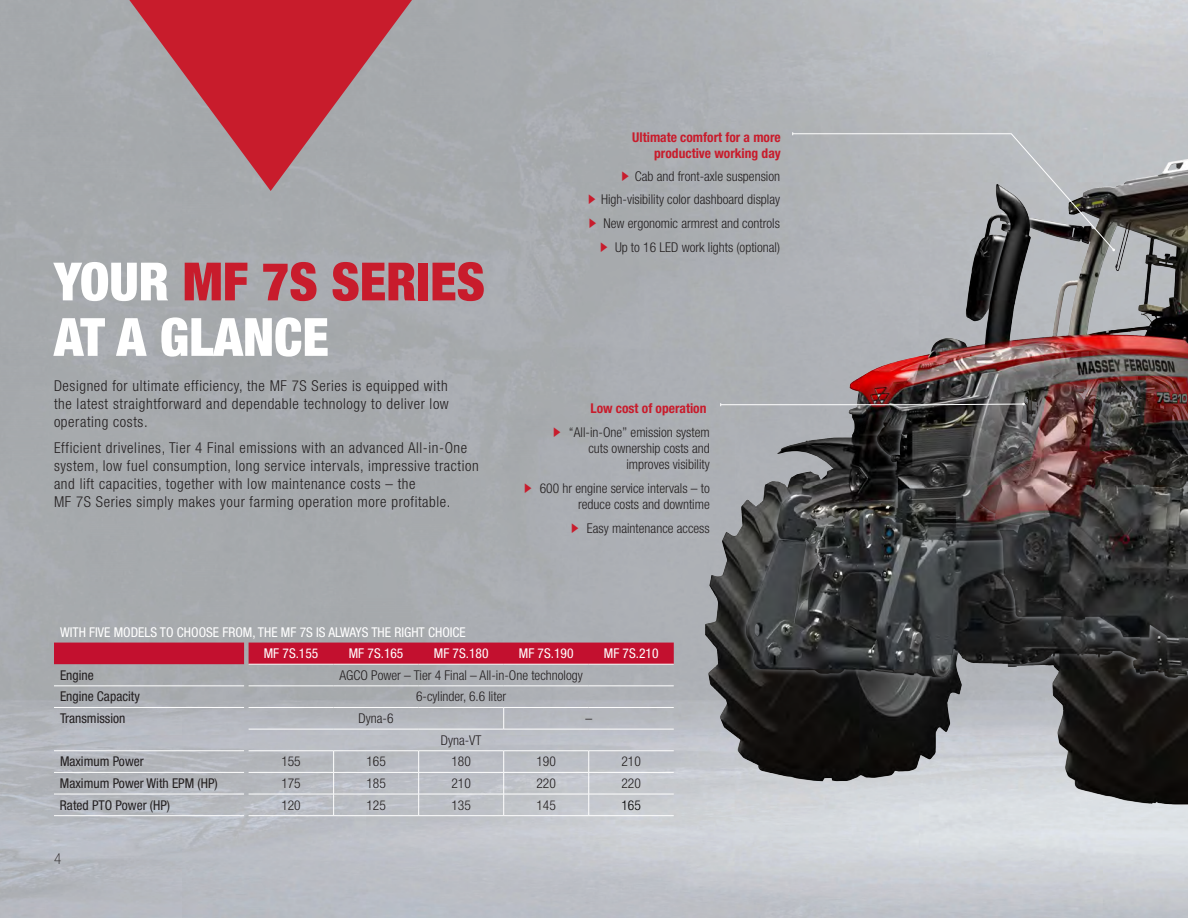
<style>
.page{position:relative;width:1188px;height:918px;background:#fff}
.page>*{position:absolute;margin:0;border:0;box-sizing:border-box;transform-origin:0 0}
.t1{font:900 condensed 52.8px/55.5px "Helvetica Neue";color:#fff}
.t2{font:300 condensed 15px/18px "Helvetica Neue LT Std";letter-spacing:.04em;color:#231f20;text-align:justify}
.t3{font:100 condensed 15px "Helvetica Neue";color:#231f20}
.t4{font:300 condensed 13.5px/23.7px "Helvetica Neue LT Std";color:#231f20;text-align:right}
.t5{font:condensed 13.5px/21.6px "Helvetica Neue LT Std";color:#fff}
.t6{font:condensed 13.5px "Helvetica Neue LT Std";color:#231f20}
.t7{font:700 condensed 13.5px/15.8px "Helvetica Neue LT Std";color:#c81c2c;text-align:right}
.t8{font:300 condensed 13.5px "Helvetica Neue LT Std";color:#000001}
.s1{color:#c81c2c}
.s2{font-weight:700;color:#c81c2c}
.s3{font-family:"Helvetica Neue"}
</style>
<div class="page">
<img style="left:0;top:0;width:1188px;height:918px">
<div style="left:54px;top:643px;width:620px;height:21px;background:#c3102f"></div>
<hr style="left:249px;top:664px;width:85px;height:1px;background:#fff">
<hr style="left:334px;top:664px;width:85px;height:1px;background:#fff">
<hr style="left:419px;top:664px;width:85px;height:1px;background:#fff">
<hr style="left:504px;top:664px;width:85px;height:1px;background:#fff">
<hr style="left:589px;top:664px;width:85px;height:1px;background:#fff">
<hr style="left:54px;top:686px;width:190px;height:1px;background:#fff">
<hr style="left:249px;top:686px;width:85px;height:1px;background:#fff">
<hr style="left:334px;top:686px;width:85px;height:1px;background:#fff">
<hr style="left:419px;top:686px;width:85px;height:1px;background:#fff">
<hr style="left:504px;top:686px;width:85px;height:1px;background:#fff">
<hr style="left:589px;top:686px;width:85px;height:1px;background:#fff">
<hr style="left:54px;top:707px;width:190px;height:1px;background:#fff">
<hr style="left:249px;top:707px;width:85px;height:1px;background:#fff">
<hr style="left:334px;top:707px;width:85px;height:1px;background:#fff">
<hr style="left:419px;top:707px;width:85px;height:1px;background:#fff">
<hr style="left:504px;top:707px;width:85px;height:1px;background:#fff">
<hr style="left:589px;top:707px;width:85px;height:1px;background:#fff">
<hr style="left:249px;top:751px;width:85px;height:1px;background:#fff">
<hr style="left:334px;top:751px;width:85px;height:1px;background:#fff">
<hr style="left:419px;top:751px;width:85px;height:1px;background:#fff">
<hr style="left:504px;top:751px;width:85px;height:1px;background:#fff">
<hr style="left:249px;top:729px;width:85px;height:1px;background:#fff">
<hr style="left:334px;top:729px;width:85px;height:1px;background:#fff">
<hr style="left:419px;top:729px;width:85px;height:1px;background:#fff">
<svg style="left:503px;top:708px;width:1px;height:21px"></svg>
<hr style="left:504px;top:729px;width:85px;height:1px;background:#fff">
<hr style="left:589px;top:729px;width:85px;height:1px;background:#fff">
<hr style="left:54px;top:751px;width:190px;height:1px;background:#fff">
<hr style="left:54px;top:772px;width:190px;height:1px;background:#fff">
<hr style="left:249px;top:772px;width:85px;height:1px;background:#fff">
<hr style="left:334px;top:772px;width:85px;height:1px;background:#fff">
<hr style="left:419px;top:772px;width:85px;height:1px;background:#fff">
<hr style="left:504px;top:772px;width:85px;height:1px;background:#fff">
<hr style="left:54px;top:815px;width:190px;height:1px;background:#fff">
<hr style="left:249px;top:815px;width:85px;height:1px;background:#fff">
<hr style="left:334px;top:815px;width:85px;height:1px;background:#fff">
<hr style="left:419px;top:815px;width:85px;height:1px;background:#fff">
<hr style="left:504px;top:815px;width:85px;height:1px;background:#fff">
<hr style="left:54px;top:794px;width:190px;height:1px;background:#fff">
<hr style="left:249px;top:794px;width:85px;height:1px;background:#fff">
<hr style="left:334px;top:794px;width:85px;height:1px;background:#fff">
<hr style="left:419px;top:794px;width:85px;height:1px;background:#fff">
<hr style="left:504px;top:794px;width:85px;height:1px;background:#fff">
<svg style="left:503px;top:751px;width:1px;height:64px"></svg>
<svg style="left:418px;top:752px;width:1px;height:63px"></svg>
<svg style="left:333px;top:752px;width:1px;height:63px"></svg>
<hr style="left:589px;top:751px;width:85px;height:1px;background:#fff">
<hr style="left:589px;top:772px;width:85px;height:1px;background:#fff">
<hr style="left:589px;top:794px;width:85px;height:1px;background:#fff">
<svg style="left:588px;top:751px;width:1px;height:64px"></svg>
<hr style="left:589px;top:815px;width:85px;height:1px;background:#fff">
<img style="left:677px;top:118px;width:511px;height:697px">
<svg style="left:792px;top:132px;width:323px;height:119px;background:#a6a8ab"></svg>
<svg style="left:720px;top:403px;width:305px;height:3px"></svg>
<svg style="left:129px;top:0;width:283px;height:191px;background:#b6626c"></svg>
<svg style="left:622px;top:172px;width:7px;height:9px"></svg>
<svg style="left:589px;top:195px;width:6px;height:9px"></svg>
<svg style="left:590px;top:219px;width:6px;height:9px"></svg>
<svg style="left:601px;top:243px;width:6px;height:9px"></svg>
<svg style="left:554px;top:428px;width:7px;height:9px"></svg>
<svg style="left:525px;top:484px;width:7px;height:9px"></svg>
<svg style="left:572px;top:524px;width:7px;height:9px"></svg>
<h1 class="t1" style="left:54px;top:253px;width:432px">YOUR <span class="s1">MF 7S SERIES<br></span>AT A GLANCE</h1>
<p class="t2" style="left:54px;top:376px;width:396px">Designed for ultimate efficiency, the MF 7S Series is equipped with the latest straightforward and dependable technology to deliver low operating costs.</p>
<p class="t2" style="left:54px;top:439px;width:426px;text-align:left">Efficient drivelines, Tier 4 Final emissions with an advanced All-in-One system, low fuel consumption, long service intervals, impressive traction and lift capacities, together with low maintenance costs – the<br>MF 7S Series simply makes your farming operation more profitable.</p>
<p class="t7" style="left:632px;top:130px;width:150px">Ultimate comfort for a more productive working day</p>
<p class="t4" style="left:601px;top:164px;width:181px">Cab and front-axle suspension High-visibility color dashboard display New ergonomic armrest and controls Up to 16 LED work lights (optional)</p>
<p class="t4" style="left:569px;top:396px;width:142px;line-height:24.5px"><span class="s2">Low cost of operation </span><span class="s3">‘‘</span>All-in-One’’ emission system</p>
<p class="t4" style="left:588px;top:440px;width:123px;line-height:15.8px">cuts ownership costs and improves visibility</p>
<p class="t4" style="left:540px;top:481px;width:172px;line-height:15.8px">600 hr engine service intervals – to reduce costs and downtime</p>
<p class="t4" style="left:587px;top:517px;width:124px">Easy maintenance access</p>
<p class="t5" style="left:264px;top:621px;width:204px;text-indent:-204px">WITH FIVE MODELS TO CHOOSE FROM, THE MF 7S IS ALWAYS THE RIGHT CHOICE<br>MF 7S.155</p>
<p class="t5" style="left:349px;top:643px;width:56px">MF 7S.165</p>
<p class="t5" style="left:434px;top:643px;width:56px">MF 7S.180</p>
<p class="t5" style="left:519px;top:643px;width:56px">MF 7S.190</p>
<p class="t5" style="left:604px;top:643px;width:56px">MF 7S.210</p>
<p class="t6" style="left:60px;top:667px;width:35px">Engine</p>
<p class="t4" style="left:340px;top:663px;width:245px">AGCO Power – Tier 4 Final – All-in-One technology</p>
<p class="t6" style="left:60px;top:689px;width:81px">Engine Capacity</p>
<p class="t4" style="left:416px;top:685px;width:92px">6-cylinder, 6.6 liter</p>
<p class="t6" style="left:60px;top:711px;width:67px">Transmission</p>
<p class="t4" style="left:359px;top:706px;width:36px">Dyna-6</p>
<p class="t4" style="left:585px;top:706px;width:8px">–</p>
<p class="t4" style="left:441px;top:728px;width:42px">Dyna-VT</p>
<p class="t6" style="left:60px;top:754px;width:85px">Maximum Power</p>
<p class="t4" style="left:281px;top:750px;width:21px">155</p>
<p class="t4" style="left:366px;top:750px;width:21px">165</p>
<p class="t4" style="left:451px;top:750px;width:21px">180</p>
<p class="t4" style="left:536px;top:750px;width:21px">190</p>
<p class="t4" style="left:622px;top:750px;width:21px">210</p>
<p class="t6" style="left:60px;top:775px;width:159px">Maximum Power With EPM (HP)</p>
<p class="t4" style="left:281px;top:771px;width:21px">175</p>
<p class="t4" style="left:366px;top:771px;width:21px">185</p>
<p class="t4" style="left:451px;top:771px;width:21px">210</p>
<p class="t4" style="left:536px;top:771px;width:21px">220</p>
<p class="t4" style="left:622px;top:771px;width:21px">220</p>
<p class="t6" style="left:60px;top:797px;width:112px">Rated PTO Power (HP)</p>
<p class="t4" style="left:281px;top:793px;width:21px">120</p>
<p class="t4" style="left:366px;top:793px;width:21px">125</p>
<p class="t4" style="left:451px;top:793px;width:21px">135</p>
<p class="t4" style="left:536px;top:793px;width:21px">145</p>
<p class="t8" style="left:621px;top:797px;width:21px">165</p>
<p class="t3" style="left:54px;top:850px;width:9px">4</p>
</div>
